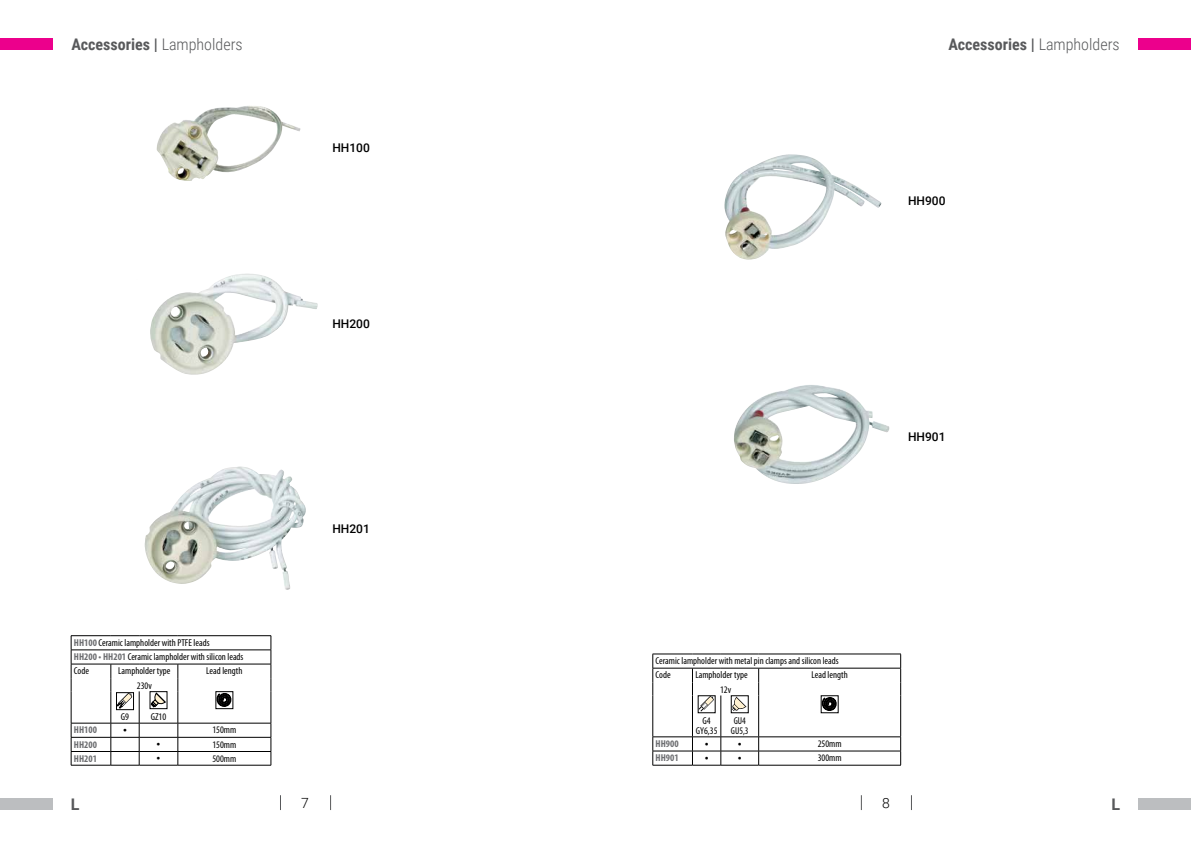
<style>
.page{position:relative;width:1191px;height:842px;background:#fff}
.page>*{position:absolute;margin:0;border:0;box-sizing:border-box;transform-origin:0 0}
.t1{font:700 16px "Roboto Condensed";color:#58595b}
.t2{font:700 16px "Roboto";color:#58595b}
.t3{font:300 14px "Roboto";color:#000}
.t4{font:500 12px "Roboto";color:#000}
.t5{font:condensed 11px "Gill Sans";color:#000}
.t6{font:condensed 10px/14.2px "Myriad Pro";color:#000}
.t7{font:700 condensed 10px "Myriad Pro";color:#6d6e71}
.t8{font:condensed 10px/10px "Myriad Pro";color:#000;scale:.95 1}
.s1{font-weight:300}
.s2{font-weight:700;color:#6d6e71}
</style>
<div class="page">
<div style="left:0;top:798px;width:53px;height:12px;background:#bcbec0"></div>
<div style="left:1138px;top:798px;width:53px;height:12px;background:#bcbec0"></div>
<div style="left:0;top:39px;width:53px;height:11px;background:#ec008c"></div>
<div style="left:1138px;top:39px;width:53px;height:11px;background:#ec008c"></div>
<svg style="left:330px;top:795px;width:1px;height:15px"></svg>
<svg style="left:280px;top:795px;width:1px;height:15px"></svg>
<svg style="left:911px;top:795px;width:1px;height:15px"></svg>
<svg style="left:861px;top:795px;width:1px;height:15px"></svg>
<img style="left:156px;top:106px;width:144px;height:75px">
<img style="left:145px;top:467px;width:161px;height:123px">
<img style="left:746px;top:385px;width:63px;height:25px">
<img style="left:150px;top:273px;width:168px;height:102px">
<svg style="left:71px;top:635px;width:201px;height:131px"></svg>
<div style="left:216px;top:691px;width:17px;height:18px;border:1px solid #000"></div>
<img style="left:724px;top:154px;width:108px;height:106px">
<hr style="left:652px;top:654px;width:40px;height:1px;background:#000">
<svg style="left:692px;top:654px;width:29px;height:1px"></svg>
<hr style="left:721px;top:654px;width:37px;height:1px;background:#000">
<hr style="left:758px;top:654px;width:143px;height:1px;background:#000">
<hr style="left:652px;top:668px;width:40px;height:1px;background:#000">
<hr style="left:721px;top:668px;width:37px;height:1px;background:#000">
<hr style="left:758px;top:668px;width:143px;height:1px;background:#000">
<svg style="left:652px;top:654px;width:1px;height:41px"></svg>
<svg style="left:758px;top:668px;width:1px;height:27px"></svg>
<svg style="left:900px;top:654px;width:1px;height:41px"></svg>
<hr style="left:652px;top:695px;width:1px;height:42px;background:#000">
<hr style="left:692px;top:695px;width:1px;height:42px;background:#000">
<hr style="left:720px;top:695px;width:1px;height:42px;background:#000">
<hr style="left:758px;top:695px;width:1px;height:42px;background:#000">
<hr style="left:900px;top:695px;width:1px;height:42px;background:#000">
<hr style="left:652px;top:737px;width:40px;height:1px;background:#000">
<hr style="left:721px;top:737px;width:37px;height:1px;background:#000">
<hr style="left:758px;top:737px;width:143px;height:1px;background:#000">
<hr style="left:652px;top:751px;width:40px;height:1px;background:#000">
<svg style="left:652px;top:737px;width:1px;height:28px"></svg>
<hr style="left:721px;top:751px;width:37px;height:1px;background:#000">
<hr style="left:758px;top:751px;width:143px;height:1px;background:#000">
<svg style="left:758px;top:737px;width:1px;height:28px"></svg>
<svg style="left:900px;top:737px;width:1px;height:28px"></svg>
<hr style="left:652px;top:765px;width:40px;height:1px;background:#000">
<svg style="left:692px;top:737px;width:29px;height:29px"></svg>
<hr style="left:721px;top:765px;width:37px;height:1px;background:#000">
<hr style="left:758px;top:765px;width:143px;height:1px;background:#000">
<svg style="left:692px;top:668px;width:29px;height:43px"></svg>
<svg style="left:733px;top:697px;width:13px;height:14px"></svg>
<svg style="left:823px;top:697px;width:13px;height:14px"></svg>
<h1 class="t1" style="left:71px;top:33px;width:173px">Accessories | <span class="s1">Lampholders</span></h1>
<h1 class="t1" style="left:948px;top:33px;width:173px">Accessories | <span class="s1">Lampholders</span></h1>
<p class="t6" style="left:74px;top:635px;width:171px"><span class="s2">HH100</span> Ceramic lampholder with PTFE leads<br><span class="s2">HH200 • HH201</span> Ceramic lampholder with silicon leads<br>Code</p>
<p class="t6" style="left:118px;top:664px;width:54px">Lampholder type</p>
<p class="t6" style="left:206px;top:664px;width:38px">Lead length</p>
<p class="t6" style="left:137px;top:678px;width:17px">230v</p>
<p class="t6" style="left:121px;top:710px;width:10px">G9</p>
<p class="t6" style="left:151px;top:710px;width:17px">GZ10</p>
<p class="t7" style="left:74px;top:724px;width:25px">HH100</p>
<p class="t5" style="left:123px;top:724px;width:5px">•</p>
<p class="t6" style="left:212px;top:723px;width:25px">150mm</p>
<p class="t7" style="left:74px;top:738px;width:25px">HH200</p>
<p class="t5" style="left:157px;top:739px;width:5px">•</p>
<p class="t6" style="left:212px;top:737px;width:25px">150mm</p>
<p class="t7" style="left:74px;top:752px;width:25px">HH201</p>
<p class="t5" style="left:157px;top:753px;width:5px">•</p>
<p class="t6" style="left:212px;top:751px;width:25px">500mm</p>
<p class="t4" style="left:332px;top:139px;width:39px">HH100</p>
<p class="t4" style="left:332px;top:316px;width:39px">HH200</p>
<p class="t4" style="left:332px;top:520px;width:39px">HH201</p>
<p class="t4" style="left:908px;top:193px;width:39px">HH900</p>
<p class="t4" style="left:908px;top:428px;width:39px">HH901</p>
<p class="t6" style="left:655px;top:654px;width:185px">Ceramic lampholder with metal pin clamps and silicon leads<br>Code</p>
<p class="t6" style="left:695px;top:668px;width:54px">Lampholder type</p>
<p class="t6" style="left:811px;top:668px;width:38px">Lead length</p>
<p class="t6" style="left:720px;top:682px;width:13px">12v</p>
<p class="t6" style="left:696px;top:715px;width:23px;line-height:10px;text-align:center">G4<br>GY6,35</p>
<p class="t8" style="left:731px;top:715px;width:20px">GU4<br>GU5,3</p>
<p class="t7" style="left:655px;top:738px;width:25px">HH900</p>
<p class="t5" style="left:704px;top:738px;width:5px">•</p>
<p class="t5" style="left:738px;top:738px;width:5px">•</p>
<p class="t6" style="left:817px;top:737px;width:25px">250mm</p>
<p class="t7" style="left:655px;top:752px;width:25px">HH901</p>
<p class="t5" style="left:704px;top:752px;width:5px">•</p>
<p class="t5" style="left:738px;top:752px;width:5px">•</p>
<p class="t6" style="left:817px;top:751px;width:25px">300mm</p>
<h2 class="t3" style="left:301px;top:793px;width:9px">7</h2>
<h2 class="t3" style="left:882px;top:793px;width:9px">8</h2>
<h1 class="t2" style="left:71px;top:793px;width:10px">L</h1>
<h1 class="t2" style="left:1111px;top:793px;width:10px">L</h1>
</div>
